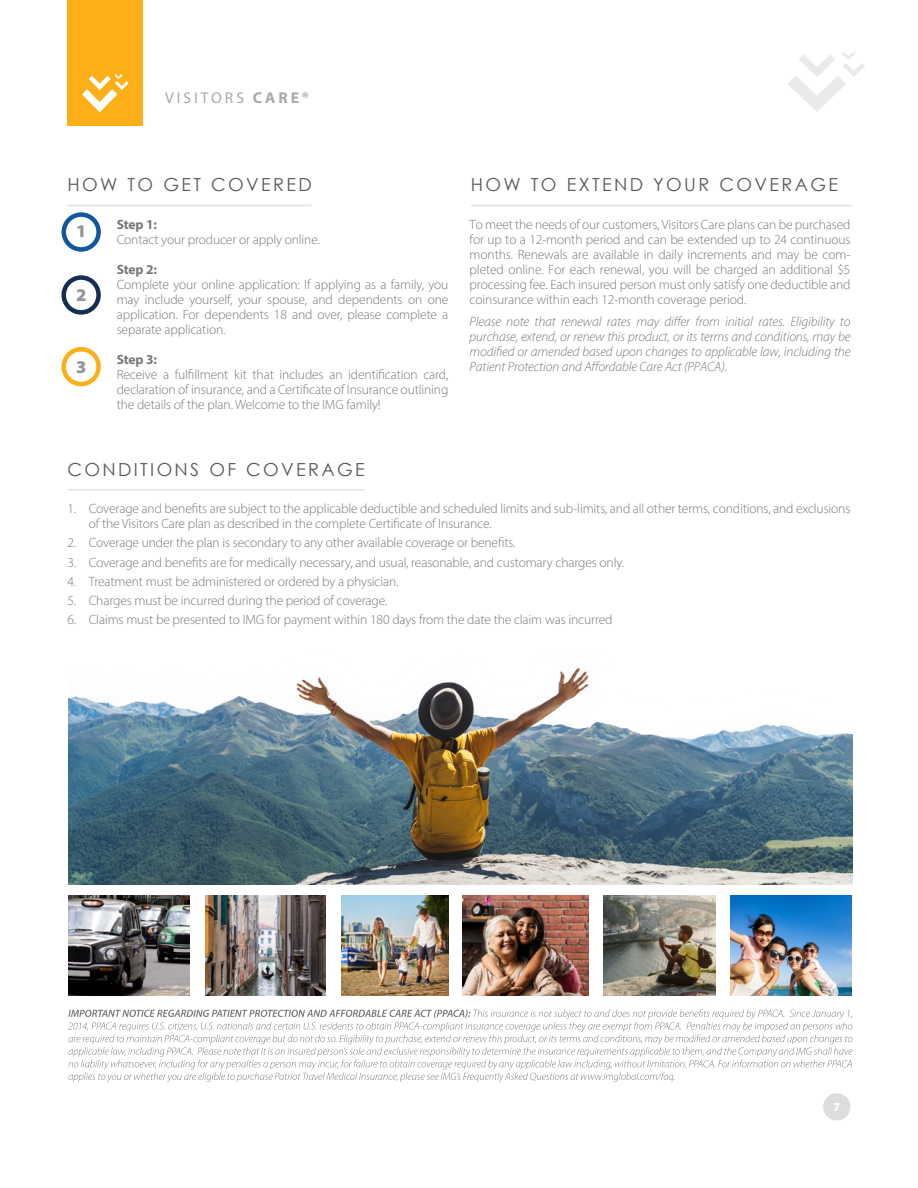
<style>
.page{position:relative;width:918px;height:1188px;background:#fff}
.page>*{position:absolute;margin:0;border:0;box-sizing:border-box;transform-origin:0 0}
.t1{font:18px "Century Gothic";letter-spacing:.13em;color:#58595b}
.t2{font:900 18px "Myriad Pro";color:#939598}
.t3{font:15.6px "Myriad Pro";letter-spacing:.19em;color:#a7a9ac}
.t4{font:300 13.5px/15px "Myriad Pro";letter-spacing:-.01em;color:#77787b;text-align:justify}
.t5{font:italic 300 13.5px/15px "Myriad Pro";letter-spacing:-.01em;color:#77787b;text-align:justify}
.t6{font:700 13.5px "Myriad Pro";letter-spacing:-.015em;color:#77787b}
.t7{font:700 12px "Myriad Pro";color:#fff}
.s1{font-weight:700}
</style>
<div class="page">
<div style="left:62px;top:212px;width:39px;height:40px;border:4px solid #1057a2;border-radius:50%"></div>
<div style="left:61px;top:275px;width:40px;height:40px;border:4px solid #132e52;border-radius:50%"></div>
<div style="left:61px;top:347px;width:40px;height:39px;border:4px solid #fcaf17;border-radius:50%"></div>
<hr style="left:68px;top:489px;width:297px;height:1px;background:#c7c5c4">
<svg style="left:788px;top:52px;width:77px;height:60px"></svg>
<svg style="left:68px;top:1009px;width:785px;height:73px"></svg>
<img style="left:205px;top:895px;width:120px;height:101px">
<img style="left:603px;top:895px;width:113px;height:101px">
<img style="left:462px;top:895px;width:126px;height:101px">
<img style="left:68px;top:895px;width:122px;height:101px">
<img style="left:731px;top:895px;width:120px;height:101px">
<img style="left:342px;top:895px;width:106px;height:101px">
<div style="left:68px;top:0;width:75px;height:126px;background:#fcaf17"></div>
<svg style="left:82px;top:74px;width:47px;height:38px"></svg>
<hr style="left:0;top:937px;width:1px;height:251px;background:#132e52">
<hr style="left:68px;top:205px;width:244px;height:1px;background:#c7c5c4">
<hr style="left:471px;top:205px;width:381px;height:1px;background:#c7c5c4">
<img style="left:68px;top:667px;width:785px;height:217px">
<div style="left:823px;top:1093px;width:28px;height:27px;background:#dcddde;border-radius:50%"></div>
<p class="t3" style="left:165px;top:88px;width:146px">VISITORS <span class="s1">CARE®</span></p>
<h1 class="t1" style="left:67px;top:172px;width:246px">HOW TO GET COVERED</h1>
<h1 class="t1" style="left:471px;top:172px;width:369px">HOW TO EXTEND YOUR COVERAGE</h1>
<p class="t4" style="left:470px;top:217px;width:382px">To meet the needs of our customers, Visitors Care plans can be purchased for up to a 12-month period and can be extended up to 24 continuous months. Renewals are available in daily increments and may be com&shy;pleted online. For each renewal, you will be charged an additional $5 processing fee. Each insured person must only satisfy one deductible and coinsurance within each 12-month coverage period.</p>
<p class="t5" style="left:470px;top:314px;width:382px">Please note that renewal rates may differ from initial rates. Eligibility to purchase, extend, or renew this product, or its terms and conditions, may be modified or amended based upon changes to applicable law, including the Patient Protection and Affordable Care Act (PPACA).</p>
<p class="t6" style="left:117px;top:216px;width:42px">Step 1:</p>
<p class="t4" style="left:117px;top:232px;width:205px">Contact your producer or apply online.</p>
<p class="t6" style="left:117px;top:261px;width:42px">Step 2:</p>
<p class="t4" style="left:117px;top:277px;width:333px">Complete your online application: If applying as a family, you may include yourself, your spouse, and dependents on one application. For dependents 18 and over, please complete a separate application.</p>
<p class="t6" style="left:117px;top:351px;width:42px">Step 3:</p>
<p class="t4" style="left:117px;top:367px;width:333px">Receive a fulfillment kit that includes an identification card, declaration of insurance, and a Certificate of Insurance outlining the details of the plan. Welcome to the IMG family!</p>
<h1 class="t2" style="left:76px;top:219px;width:12px">1</h1>
<h1 class="t2" style="left:76px;top:283px;width:12px">2</h1>
<h1 class="t2" style="left:76px;top:355px;width:12px">3</h1>
<h1 class="t1" style="left:67px;top:457px;width:299px">CONDITIONS OF COVERAGE</h1>
<p class="t4" style="left:89px;top:501px;width:763px;text-indent:-21px">1. Coverage and benefits are subject to the applicable deductible and scheduled limits and sub-limits, and all other terms, conditions, and exclusions of the Visitors Care plan as described in the complete Certificate of Insurance.</p>
<p class="t4" style="left:68px;top:535px;width:450px">2. Coverage under the plan is secondary to any other available coverage or benefits.</p>
<p class="t4" style="left:68px;top:555px;width:558px">3. Coverage and benefits are for medically necessary, and usual, reasonable, and customary charges only.</p>
<p class="t4" style="left:68px;top:574px;width:333px">4. Treatment must be administered or ordered by a physician.</p>
<p class="t4" style="left:68px;top:593px;width:321px">5. Charges must be incurred during the period of coverage.</p>
<p class="t4" style="left:68px;top:612px;width:547px">6. Claims must be presented to IMG for payment within 180 days from the date the claim was incurred</p>
<p class="t7" style="left:834px;top:1099px;width:8px">7</p>
</div>
